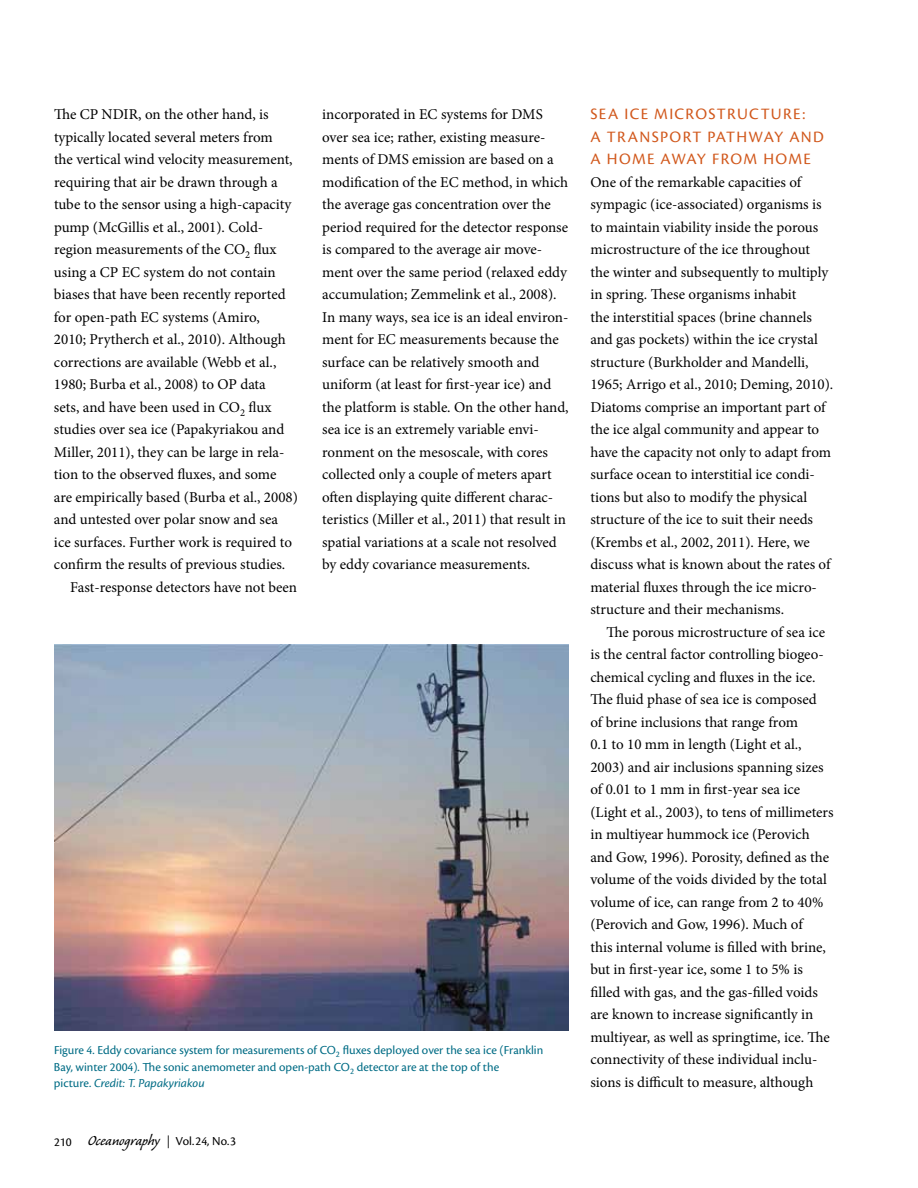
<style>
.page{position:relative;width:918px;height:1188px;background:#fff}
.page>*{position:absolute;margin:0;border:0;box-sizing:border-box;transform-origin:0 0}
.t1{font:16.5px/22.5px "Cronos Pro";letter-spacing:.08em;color:#d1581c}
.t2{font:15px/22.5px "Minion Pro";color:#000}
.t3{font:12.75px/16.5px "Cronos Pro";color:#006c85}
.t4{font:12.75px "Cronos Pro";color:#000}
.s1{font-style:italic}
.s2{font-family:"Caliban";font-size:18px}
.s3{font-family:"Minion Pro"}
</style>
<div class="page">
<img style="left:54px;top:645px;width:515px;height:385px">
<p class="t2" style="left:54px;top:103px;width:216px">The CP NDIR, on the other hand, is</p>
<p class="t2" style="left:54px;top:126px;width:220px">typically located several meters from</p>
<p class="t2" style="left:54px;top:148px;width:240px">the vertical wind velocity measurement,</p>
<p class="t2" style="left:54px;top:171px;width:225px">requiring that air be drawn through a</p>
<p class="t2" style="left:54px;top:193px;width:239px">tube to the sensor using a high-capacity</p>
<p class="t2" style="left:54px;top:216px;width:211px">pump (McGillis et al., 2001). Cold-</p>
<p class="t2" style="left:54px;top:238px;width:224px">region measurements of the CO<sub>2</sub> flux</p>
<p class="t2" style="left:54px;top:261px;width:223px">using a CP EC system do not contain</p>
<p class="t2" style="left:54px;top:283px;width:233px">biases that have been recently reported</p>
<p class="t2" style="left:54px;top:306px;width:207px">for open-path EC systems (Amiro,</p>
<p class="t2" style="left:54px;top:328px;width:233px">2010; Prytherch et al., 2010). Although</p>
<p class="t2" style="left:54px;top:351px;width:224px">corrections are available (Webb et al.,</p>
<p class="t2" style="left:54px;top:373px;width:213px">1980; Burba et al., 2008) to OP data</p>
<p class="t2" style="left:54px;top:396px;width:219px">sets, and have been used in CO<sub>2</sub> flux</p>
<p class="t2" style="left:54px;top:418px;width:232px">studies over sea ice (Papakyriakou and</p>
<p class="t2" style="left:54px;top:441px;width:232px">Miller, 2011), they can be large in rela-</p>
<p class="t2" style="left:54px;top:463px;width:224px">tion to the observed fluxes, and some</p>
<p class="t2" style="left:54px;top:486px;width:245px">are empirically based (Burba et al., 2008)</p>
<p class="t2" style="left:54px;top:508px;width:226px">and untested over polar snow and sea</p>
<p class="t2" style="left:54px;top:531px;width:240px">ice surfaces. Further work is required to</p>
<p class="t2" style="left:54px;top:553px;width:233px">confirm the results of previous studies.</p>
<p class="t2" style="left:70px;top:576px;width:228px">Fast-response detectors have not been</p>
<p class="t2" style="left:322px;top:103px;width:248px">incorporated in EC systems for DMS over sea ice; rather, existing measure&shy;ments of DMS emission are based on a modification of the EC method, in which the average gas concentration over the period required for the detector response is compared to the average air move&shy;ment over the same period (relaxed eddy accumulation; Zemmelink et al., 2008).<br>In many ways, sea ice is an ideal environ&shy;ment for EC measurements because the surface can be relatively smooth and uniform (at least for first-year ice) and the platform is stable. On the other hand, sea ice is an extremely variable envi&shy;ronment on the mesoscale, with cores collected only a couple of meters apart often displaying quite different charac&shy;teristics (Miller et al., 2011) that result in spatial variations at a scale not resolved by eddy covariance measurements.</p>
<p class="t1" style="left:590px;top:103px;width:191px">SEA ICE MICROSTRUCTURE</p>
<p class="t1" style="left:590px;top:103px;width:233px;text-indent:212px">:<br>A TRANSPORT PATHWAY AND<br>A HOME AWAY FROM HOME</p>
<p class="t2" style="left:590px;top:171px;width:244px">One of the remarkable capacities of sympagic (ice-associated) organisms is to maintain viability inside the porous microstructure of the ice throughout<br>the winter and subsequently to multiply in spring. These organisms inhabit<br>the interstitial spaces (brine channels and gas pockets) within the ice crystal structure (Burkholder and Mandelli, 1965; Arrigo et al., 2010; Deming, 2010).<br>Diatoms comprise an important part of the ice algal community and appear to have the capacity not only to adapt from surface ocean to interstitial ice condi&shy;tions but also to modify the physical structure of the ice to suit their needs (Krembs et al., 2002, 2011). Here, we discuss what is known about the rates of material fluxes through the ice micro&shy;structure and their mechanisms.</p>
<p class="t2" style="left:590px;top:621px;width:245px;text-indent:16px">The porous microstructure of sea ice is the central factor controlling biogeo&shy;chemical cycling and fluxes in the ice.<br>The fluid phase of sea ice is composed<br>of brine inclusions that range from<br>0.1 to 10 mm in length (Light et al., 2003) and air inclusions spanning sizes of 0.01 to 1 mm in first-year sea ice (Light et al., 2003), to tens of millimeters in multiyear hummock ice (Perovich and Gow, 1996). Porosity, defined as the volume of the voids divided by the total volume of ice, can range from 2 to 40% (Perovich and Gow, 1996). Much of<br>this internal volume is filled with brine, but in first-year ice, some 1 to 5% is filled with gas, and the gas-filled voids are known to increase significantly in multiyear, as well as springtime, ice. The connectivity of these individual inclu&shy;sions is difficult to measure, although</p>
<p class="t3" style="left:54px;top:1042px;width:491px">Figure 4. Eddy covariance system for measurements of CO<sub>2</sub> fluxes deployed over the sea ice (Franklin<br>Bay, winter 2004). The sonic anemometer and open-path CO<sub>2</sub> detector are at the top of the<br>picture. <span class="s1">Credit: T. Papakyriakou</span></p>
<p class="t4" style="left:54px;top:1134px;width:183px">210 <span class="s2">Oceanography</span> <span class="s3">|</span> Vol.24, No.3</p>
</div>
